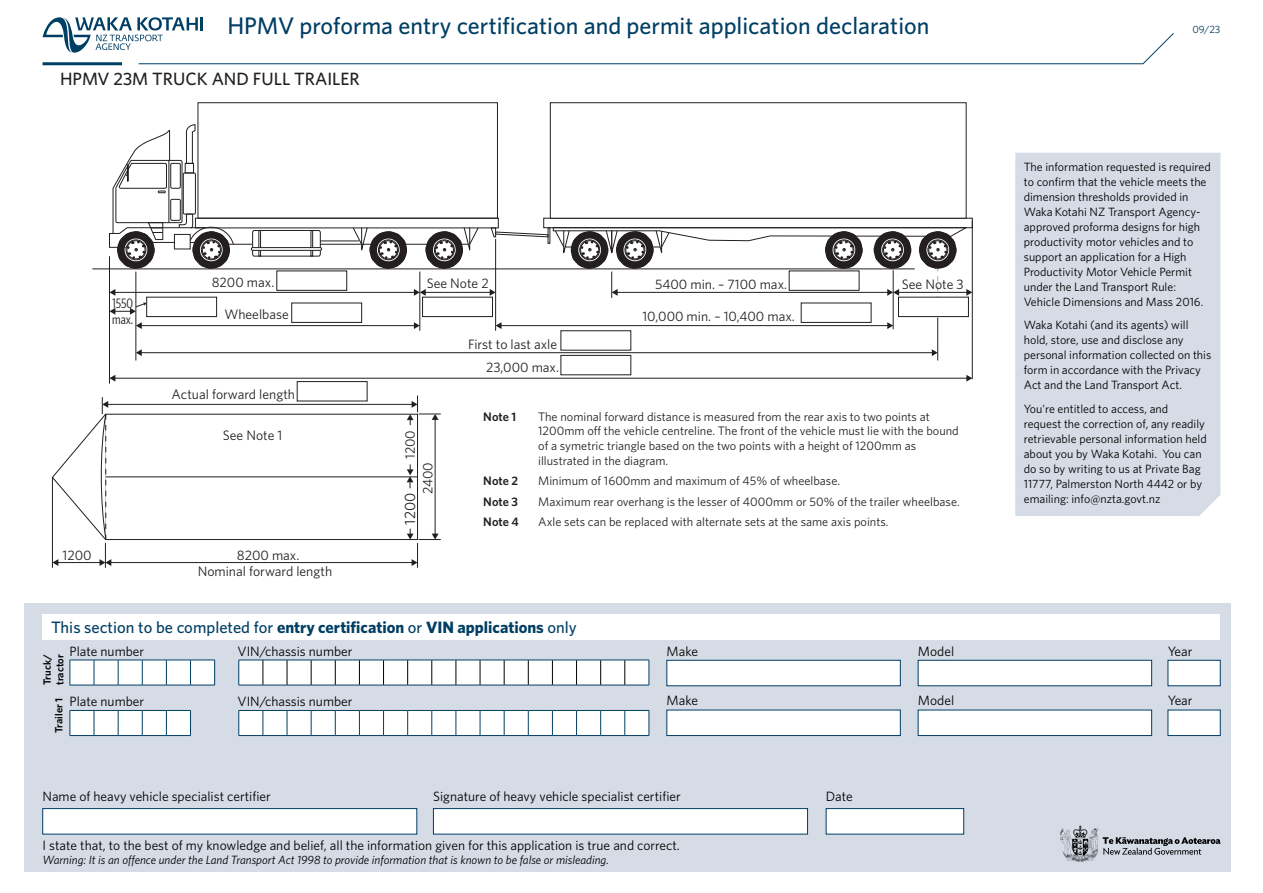
<style>
.page{position:relative;width:1263px;height:893px;background:#fff}
.page>*{position:absolute;margin:0;border:0;box-sizing:border-box;transform-origin:0 0}
.t1{font:500 24px "Whitney";color:#003f64}
.t2{font:500 17.85px "Whitney";color:#231f20}
.t3{font:500 16.5px "Whitney";color:#003f64}
.t4{font:15px "Whitney";color:#231f20}
.t5{font:13.65px "Whitney";color:#231f20}
.t6{font:13.65px/16.5px "Whitney Condensed";color:#231f20}
.t7{font:13.5px "Whitney";color:#000}
.t8{font:12.3px/14.9px "Whitney";color:#231f20}
.t9{font:600 12.3px/20.2px "Whitney";color:#231f20}
.t10{font:12px/15px "Whitney";color:#000}
.t11{font:italic 12px "Whitney";color:#000}
.t12{font:600 10.5px/12.6px "Whitney";color:#000}
.t13{font:10.5px "Whitney";color:#003a5d}
.s1{font-weight:700}
</style>
<div class="page">
<svg style="left:43px;top:17px;width:1131px;height:48px"></svg>
<div style="left:25px;top:603px;width:1206px;height:269px;background:#d5dce6"></div>
<div style="left:43px;top:808px;width:374px;height:26px;background:#fff;border:1px solid #003f64"></div>
<div style="left:433px;top:808px;width:375px;height:26px;background:#fff;border:1px solid #003f64"></div>
<div style="left:826px;top:808px;width:138px;height:26px;background:#fff;border:1px solid #003f64"></div>
<svg style="left:70px;top:660px;width:580px;height:26px;background:#e4e9ec"></svg>
<div style="left:667px;top:660px;width:233px;height:26px;background:#fff;border:1px solid #003f64"></div>
<div style="left:918px;top:660px;width:234px;height:26px;background:#fff;border:1px solid #003f64"></div>
<div style="left:1168px;top:660px;width:52px;height:26px;background:#fff;border:1px solid #003f64"></div>
<div style="left:1168px;top:710px;width:52px;height:26px;background:#fff;border:1px solid #003f64"></div>
<svg style="left:70px;top:710px;width:580px;height:26px;background:#e0e7ec"></svg>
<div style="left:667px;top:710px;width:233px;height:26px;background:#fff;border:1px solid #003f64"></div>
<div style="left:918px;top:710px;width:234px;height:26px;background:#fff;border:1px solid #003f64"></div>
<svg style="left:1060px;top:826px;width:160px;height:36px"></svg>
<div style="left:43px;top:614px;width:1177px;height:25px;background:#fff"></div>
<div style="left:1015px;top:153px;width:205px;height:363px;background:#d5dce6"></div>
<hr style="left:401px;top:244px;width:30px;height:1px;background:#231f20">
<hr style="left:226px;top:244px;width:31px;height:1px;background:#231f20">
<hr style="left:300px;top:244px;width:71px;height:1px;background:#231f20">
<hr style="left:274px;top:241px;width:85px;height:1px;background:#231f20">
<div style="left:253px;top:230px;width:67px;height:26px;background:#fff;border-radius:2px"></div>
<div style="left:252px;top:230px;width:69px;height:26px;border:1px solid #231f20;border-radius:2px"></div>
<div style="left:258px;top:230px;width:3px;height:26px;border:1px solid #231f20"></div>
<div style="left:311px;top:230px;width:2px;height:26px;border:1px solid #231f20"></div>
<div style="left:251px;top:247px;width:71px;height:4px;border:1px solid #231f20"></div>
<div style="left:198px;top:102px;width:300px;height:117px;border:1px solid #231f20"></div>
<svg style="left:109px;top:124px;width:125px;height:145px"></svg>
<hr style="left:92px;top:269px;width:823px;height:1px;background:#231f20">
<svg style="left:425px;top:227px;width:54px;height:42px"></svg>
<svg style="left:352px;top:227px;width:55px;height:42px"></svg>
<hr style="left:109px;top:256px;width:1px;height:128px;background:#231f20">
<hr style="left:972px;top:221px;width:1px;height:158px;background:#231f20">
<hr style="left:495px;top:239px;width:1px;height:92px;background:#231f20">
<hr style="left:419px;top:272px;width:1px;height:59px;background:#231f20">
<div style="left:550px;top:102px;width:416px;height:117px;border:1px solid #231f20"></div>
<div style="left:174px;top:234px;width:16px;height:15px;background:#fff"></div>
<div style="left:174px;top:234px;width:17px;height:15px;border:1px solid #231f20"></div>
<hr style="left:136px;top:272px;width:1px;height:88px;background:#231f20">
<hr style="left:937px;top:318px;width:1px;height:42px;background:#231f20">
<hr style="left:110px;top:562px;width:303px;height:1px;background:#231f20">
<hr style="left:107px;top:404px;width:306px;height:1px;background:#231f20">
<hr style="left:57px;top:562px;width:43px;height:1px;background:#231f20">
<svg style="left:53px;top:559px;width:5px;height:7px"></svg>
<hr style="left:435px;top:419px;width:1px;height:116px;background:#231f20">
<hr style="left:52px;top:477px;width:1px;height:91px;background:#231f20">
<svg style="left:52px;top:413px;width:366px;height:127px"></svg>
<svg style="left:99px;top:397px;width:12px;height:171px"></svg>
<hr style="left:106px;top:477px;width:311px;height:1px;background:#231f20">
<svg style="left:407px;top:395px;width:34px;height:30px"></svg>
<svg style="left:407px;top:464px;width:7px;height:24px"></svg>
<svg style="left:407px;top:529px;width:34px;height:39px"></svg>
<hr style="left:114px;top:292px;width:301px;height:1px;background:#231f20">
<svg style="left:110px;top:289px;width:5px;height:7px"></svg>
<hr style="left:425px;top:292px;width:66px;height:1px;background:#231f20">
<svg style="left:414px;top:289px;width:12px;height:7px"></svg>
<hr style="left:141px;top:325px;width:274px;height:1px;background:#231f20">
<svg style="left:136px;top:322px;width:6px;height:7px"></svg>
<svg style="left:414px;top:322px;width:6px;height:7px"></svg>
<svg style="left:490px;top:227px;width:482px;height:102px"></svg>
<hr style="left:141px;top:352px;width:792px;height:1px;background:#231f20">
<svg style="left:136px;top:349px;width:6px;height:7px"></svg>
<svg style="left:932px;top:349px;width:6px;height:7px"></svg>
<hr style="left:114px;top:378px;width:853px;height:1px;background:#231f20">
<svg style="left:110px;top:375px;width:5px;height:7px"></svg>
<svg style="left:966px;top:375px;width:6px;height:7px"></svg>
<div style="left:292px;top:303px;width:70px;height:20px;border:1px solid #231f20"></div>
<div style="left:297px;top:381px;width:70px;height:20px;border:1px solid #231f20"></div>
<div style="left:423px;top:297px;width:69px;height:20px;background:#fff"></div>
<div style="left:422px;top:297px;width:71px;height:20px;border:1px solid #231f20"></div>
<div style="left:789px;top:271px;width:70px;height:19px;background:#fff"></div>
<div style="left:801px;top:303px;width:70px;height:19px;background:#fff"></div>
<div style="left:801px;top:303px;width:70px;height:20px;border:1px solid #231f20"></div>
<div style="left:898px;top:297px;width:70px;height:20px;background:#fff"></div>
<div style="left:898px;top:297px;width:70px;height:20px;border:1px solid #231f20"></div>
<div style="left:561px;top:355px;width:70px;height:20px;border:1px solid #231f20"></div>
<div style="left:146px;top:297px;width:71px;height:20px;border:1px solid #231f20"></div>
<svg style="left:110px;top:302px;width:37px;height:13px"></svg>
<h1 class="t1" style="left:227px;top:9px;width:704px">HPMV proforma entry certification and permit application declaration</h1>
<p class="t13" style="left:1192px;top:22px;width:30px">09/23</p>
<h2 class="t2" style="left:60px;top:67px;width:301px">HPMV 23M TRUCK AND FULL TRAILER</h2>
<p class="t6" style="left:112px;top:295px;width:22px">1550 max.</p>
<p class="t5" style="left:212px;top:273px;width:64px">8200 max.</p>
<p class="t5" style="left:224px;top:306px;width:66px">Wheelbase</p>
<p class="t5" style="left:172px;top:385px;width:125px">Actual forward length</p>
<p class="t5" style="left:223px;top:426px;width:61px">See Note 1</p>
<p class="t5" style="left:63px;top:546px;width:31px">1200</p>
<p class="t5" style="left:237px;top:546px;width:64px">8200 max.</p>
<p class="t5" style="left:198px;top:563px;width:136px">Nominal forward length</p>
<p class="t5" style="left:427px;top:274px;width:64px">See Note 2</p>
<p class="t5" style="left:468px;top:335px;width:91px">First to last axle</p>
<p class="t5" style="left:486px;top:358px;width:75px">23,000 max.</p>
<p class="t5" style="left:655px;top:275px;width:134px">5400 min. – 7100 max.</p>
<p class="t5" style="left:642px;top:307px;width:154px">10,000 min. – 10,400 max.</p>
<p class="t5" style="left:902px;top:275px;width:63px">See Note 3</p>
<p class="t5" style="left:401px;top:459px;width:31px;rotate:-90deg">1200</p>
<p class="t5" style="left:419px;top:494px;width:33px;rotate:-90deg">2400</p>
<p class="t4" style="left:400px;top:524px;width:33px;rotate:-90deg">1200</p>
<p class="t9" style="left:483px;top:406px;width:34px">Note 1</p>
<p class="t9" style="left:483px;top:471px;width:36px">Note 2<br>Note 3</p>
<p class="t9" style="left:483px;top:511px;width:37px">Note 4</p>
<p class="t8" style="left:538px;top:409px;width:422px">The nominal forward distance is measured from the rear axis to two points at 1200mm o- the vehicle centreline. The front of the vehicle must lie with the bound of a symetric triangle based on the two points with a height of 1200mm as illustrated in the diagram.</p>
<p class="t8" style="left:538px;top:471px;width:423px;line-height:20.2px">Minimum of 1600mm and maximum of 45% of wheelbase.<br>Maximum rear overhang is the lesser of 4000mm or 50% of the trailer wheelbase.<br>Axle sets can be replaced with alternate sets at the same axis points.</p>
<h3 class="t3" style="left:51px;top:616px;width:527px">This section to be completed for <span class="s1">entry certification</span> or <span class="s1">VIN applications</span> only</h3>
<p class="t10" style="left:1024px;top:159px;width:188px">The information requested is required to confirm that the vehicle meets the dimension thresholds provided in Waka Kotahi NZ Transport Agency&shy;approved proforma designs for high productivity motor vehicles and to support an application for a High Productivity Motor Vehicle Permit under the Land Transport Rule:<br>Vehicle Dimensions and Mass 2016.</p>
<p class="t10" style="left:1024px;top:317px;width:189px">Waka Kotahi (and its agents) will hold, store, use and disclose any personal information collected on this form in accordance with the Privacy Act and the Land Transport Act.</p>
<p class="t10" style="left:1024px;top:401px;width:185px">You’re entitled to access, and request the correction of, any readily retrievable personal information held about you by Waka Kotahi. You can do so by writing to us at Private Bag 11777, Palmerston North 4442 or by emailing: info@nzta.govt.nz</p>
<p class="t7" style="left:70px;top:642px;width:76px">Plate number</p>
<p class="t7" style="left:237px;top:642px;width:116px">VIN/chassis number</p>
<p class="t12" style="left:41px;top:685px;width:32px;rotate:-90deg">Truck/ tractor</p>
<p class="t7" style="left:667px;top:642px;width:33px">Make</p>
<p class="t7" style="left:918px;top:642px;width:38px">Model</p>
<p class="t7" style="left:1168px;top:642px;width:26px">Year</p>
<p class="t12" style="left:52px;top:733px;width:36px;rotate:-90deg">Trailer 1</p>
<p class="t7" style="left:667px;top:692px;width:33px">Make</p>
<p class="t7" style="left:918px;top:692px;width:38px">Model</p>
<p class="t7" style="left:1168px;top:692px;width:26px">Year</p>
<p class="t7" style="left:70px;top:692px;width:76px">Plate number</p>
<p class="t7" style="left:237px;top:692px;width:116px">VIN/chassis number</p>
<p class="t7" style="left:43px;top:787px;width:230px">Name of heavy vehicle specialist certifier</p>
<p class="t7" style="left:433px;top:787px;width:249px">Signature of heavy vehicle specialist certifier</p>
<p class="t7" style="left:826px;top:787px;width:28px">Date</p>
<p class="t7" style="left:43px;top:836px;width:639px">I state that, to the best of my knowledge and belief, all the information given for this application is true and correct.</p>
<p class="t11" style="left:43px;top:852px;width:568px">Warning: It is an offence under the Land Transport Act 1998 to provide information that is known to be false or misleading.</p>
</div>
